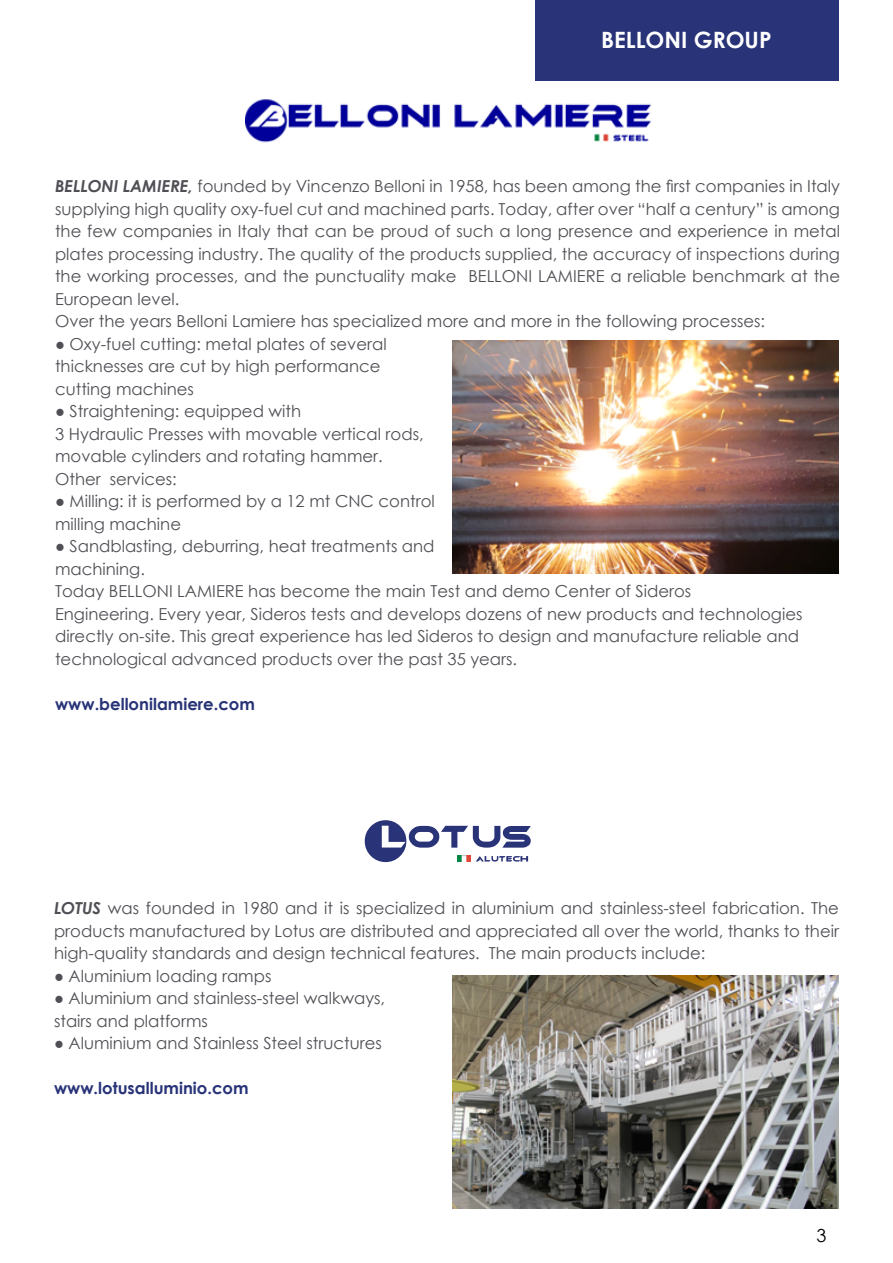
<style>
.page{position:relative;width:893px;height:1263px;background:#fff}
.page>*{position:absolute;margin:0;border:0;box-sizing:border-box;transform-origin:0 0}
.t1{font:700 22.5px "Century Gothic";color:#fff}
.t2{font:18px "Century Gothic";color:#000}
.t3{font:16.5px/22.5px "Century Gothic";color:#504f55}
.t4{font:700 16.5px "Century Gothic";color:#283378}
.s1{font-weight:700;font-style:italic}
</style>
<div class="page">
<div style="left:536px;top:0;width:303px;height:81px;background:#283378"></div>
<img style="left:246px;top:99px;width:406px;height:44px">
<svg style="left:365px;top:820px;width:166px;height:42px"></svg>
<img style="left:452px;top:341px;width:387px;height:232px">
<img style="left:452px;top:975px;width:387px;height:233px">
<h1 class="t1" style="left:601px;top:23px;width:172px">BELLONI GROUP</h1>
<p class="t3" style="left:55px;top:175px;width:786px"><span class="s1">BELLONI LAMIERE,</span> founded by Vincenzo Belloni in 1958, has been among the first companies in Italy supplying high quality oxy-fuel cut and machined parts. Today, after over “half a century” is among the few companies in Italy that can be proud of such a long presence and experience in metal plates processing industry. The quality of the products supplied, the accuracy of inspections during the working processes, and the punctuality make BELLONI LAMIERE a reliable benchmark at the European level.<br>Over the years Belloni Lamiere has specialized more and more in the following processes:</p>
<p class="t3" style="left:55px;top:332px;width:333px">● Oxy-fuel cutting: metal plates of several thicknesses are cut by high performance cutting machines</p>
<p class="t3" style="left:55px;top:400px;width:370px">● Straightening: equipped with<br>3 Hydraulic Presses with movable vertical rods, movable cylinders and rotating hammer.<br>Other services:</p>
<p class="t3" style="left:55px;top:490px;width:381px">● Milling: it is performed by a 12 mt CNC control milling machine</p>
<p class="t3" style="left:55px;top:535px;width:749px">● Sandblasting, deburring, heat treatments and<br>machining.<br>Today BELLONI LAMIERE has become the main Test and demo Center of Sideros<br>Engineering. Every year, Sideros tests and develops dozens of new products and technologies directly on-site. This great experience has led Sideros to design and manufacture reliable and technological advanced products over the past 35 years.</p>
<p class="t4" style="left:55px;top:691px;width:201px">www.bellonilamiere.com</p>
<p class="t3" style="left:54px;top:897px;width:786px;text-align:justify"><span class="s1">LOTUS</span> was founded in 1980 and it is specialized in aluminium and stainless-steel fabrication. The products manufactured by Lotus are distributed and appreciated all over the world, thanks to their high-quality standards and design technical features. The main products include:</p>
<p class="t3" style="left:54px;top:964px;width:219px">● Aluminium loading ramps</p>
<p class="t3" style="left:54px;top:987px;width:333px">● Aluminium and stainless-steel walkways, stairs and platforms</p>
<p class="t3" style="left:54px;top:1032px;width:329px">● Aluminium and Stainless Steel structures</p>
<p class="t4" style="left:54px;top:1076px;width:196px">www.lotusalluminio.com</p>
<p class="t2" style="left:816px;top:1223px;width:11px">3</p>
</div>
